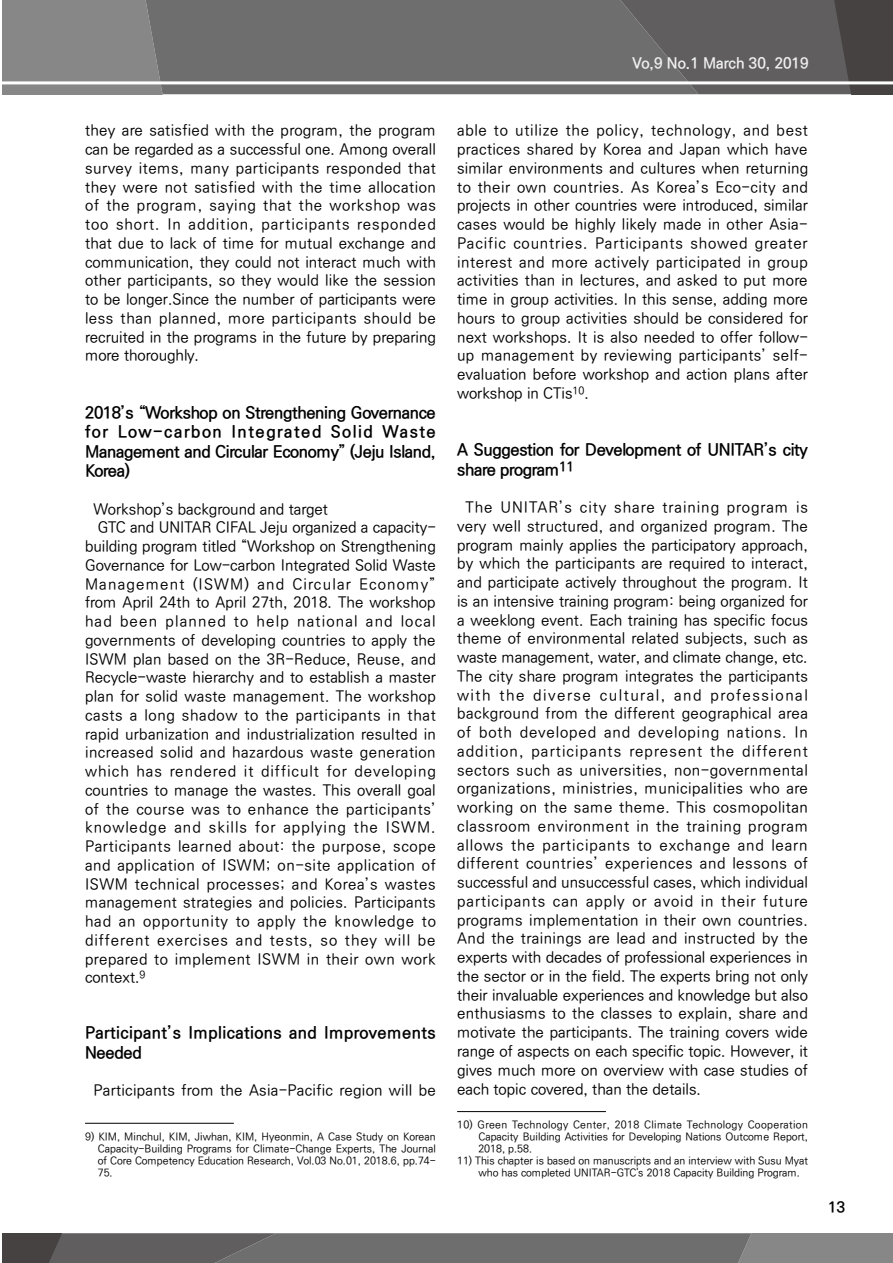
<style>
.page{position:relative;width:893px;height:1263px;background:#fff}
.page>*{position:absolute;margin:0;border:0;box-sizing:border-box;transform-origin:0 0}
.t1{font:700 16.5px/19.5px "Ko Pub Dotum";letter-spacing:-.02em;color:#000;text-align:justify}
.t2{font:700 16.5px/19.5px "Ko Pub Dotum";letter-spacing:.025em;color:#000}
.t3{font:500 15px/18.8px "Ko Pub Dotum";letter-spacing:.02em;color:#000;text-align:justify}
.t4{font:500 15px "Ko Pub Dotum";color:#000}
.t5{font:500 15px "Ko Pub Dotum";letter-spacing:.045em;color:#000}
.t6{font:500 15px "Ko Pub Dotum";letter-spacing:.065em;color:#000}
.t7{font:500 15px "Ko Pub Dotum";letter-spacing:.04em;color:#000}
.t8{font:500 15px "Ko Pub Dotum";letter-spacing:.08em;color:#000}
.t9{font:500 15px "Ko Pub Dotum";letter-spacing:.07em;color:#000}
.t10{font:500 15px "Ko Pub Dotum";letter-spacing:.055em;color:#000}
.t11{font:700 15px "Ko Pub Dotum";color:#efefef}
.t12{font:700 15px "Ko Pub Dotum";color:#000}
.t13{font:500 10.5px/12px "Ko Pub Dotum";color:#000;text-align:justify}
</style>
<div class="page">
<div style="left:2px;top:0;width:144px;height:94px;background:#878787"></div>
<div style="left:146px;top:0;width:474px;height:94px;background:#6f6e6e"></div>
<svg style="left:620px;top:0;width:273px;height:94px;background:#5e5c5c"></svg>
<hr style="left:0;top:81px;width:893px;height:3px;background:#fff">
<svg style="left:2px;top:1233px;width:891px;height:30px;background:#6e6c6c"></svg>
<hr style="left:85px;top:1123px;width:149px;height:1px;background:#000">
<hr style="left:457px;top:1111px;width:149px;height:1px;background:#000">
<p class="t11" style="left:632px;top:56px;width:177px">Vo,9 No.1 March 30, 2019</p>
<p class="t3" style="left:85px;top:122px;width:352px">they are satisfied with the program, the program can be regarded as a successful one. Among overall survey items, many participants responded that they were not satisfied with the time allocation of the program, saying that the workshop was too short. In addition, participants responded that due to lack of time for mutual exchange and communication, they could not interact much with other participants, so they would like the session to be longer.Since the number of participants were less than planned, more participants should be recruited in the programs in the future by preparing more thoroughly.</p>
<p class="t1" style="left:85px;top:403px;width:352px">2018’s “Workshop on Strengthening Governance for Low-carbon Integrated Solid Waste Management and Circular Economy” (Jeju Island, Korea)</p>
<p class="t4" style="left:94px;top:502px;width:236px">Workshop’s background and target</p>
<p class="t4" style="left:98px;top:520px;width:340px">GTC and UNITAR CIFAL Jeju organized a capacity-</p>
<p class="t4" style="left:85px;top:539px;width:352px">building program titled “Workshop on Strengthening</p>
<p class="t4" style="left:85px;top:558px;width:352px">Governance for Low-carbon Integrated Solid Waste</p>
<p class="t8" style="left:85px;top:577px;width:352px">Management (ISWM) and Circular Economy”</p>
<p class="t3" style="left:85px;top:594px;width:352px">from April 24th to April 27th, 2018. The workshop</p>
<p class="t8" style="left:85px;top:614px;width:352px">had been planned to help national and local</p>
<p class="t3" style="left:85px;top:631px;width:352px">governments of developing countries to apply the</p>
<p class="t3" style="left:85px;top:650px;width:352px">ISWM plan based on the 3R-Reduce, Reuse, and</p>
<p class="t4" style="left:85px;top:670px;width:352px">Recycle-waste hierarchy and to establish a master</p>
<p class="t3" style="left:85px;top:688px;width:352px">plan for solid waste management. The workshop</p>
<p class="t5" style="left:85px;top:708px;width:352px">casts a long shadow to the participants in that</p>
<p class="t3" style="left:85px;top:725px;width:352px">rapid urbanization and industrialization resulted in</p>
<p class="t3" style="left:85px;top:744px;width:352px">increased solid and hazardous waste generation</p>
<p class="t6" style="left:85px;top:764px;width:352px">which has rendered it difficult for developing</p>
<p class="t3" style="left:85px;top:781px;width:352px">countries to manage the wastes. This overall goal</p>
<p class="t7" style="left:85px;top:802px;width:352px">of the course was to enhance the participants’</p>
<p class="t9" style="left:85px;top:820px;width:352px">knowledge and skills for applying the ISWM.</p>
<p class="t5" style="left:85px;top:839px;width:352px">Participants learned about: the purpose, scope</p>
<p class="t3" style="left:85px;top:856px;width:352px">and application of ISWM; on-site application of</p>
<p class="t7" style="left:85px;top:877px;width:352px">ISWM technical processes; and Korea’s wastes</p>
<p class="t3" style="left:85px;top:894px;width:352px">management strategies and policies. Participants</p>
<p class="t10" style="left:85px;top:914px;width:352px">had an opportunity to apply the knowledge to</p>
<p class="t6" style="left:85px;top:933px;width:352px">different exercises and tests, so they will be</p>
<p class="t3" style="left:85px;top:950px;width:352px">prepared to implement ISWM in their own work</p>
<p class="t4" style="left:85px;top:970px;width:62px">context.<sup>9</sup></p>
<p class="t2" style="left:85px;top:1024px;width:352px">Participant’s Implications and Improvements<br>Needed</p>
<p class="t3" style="left:94px;top:1082px;width:344px">Participants from the Asia-Pacific region will be</p>
<p class="t3" style="left:457px;top:122px;width:352px">able to utilize the policy, technology, and best practices shared by Korea and Japan which have similar environments and cultures when returning to their own countries. As Korea’s Eco-city and projects in other countries were introduced, similar cases would be highly likely made in other Asia-Pacific countries. Participants showed greater interest and more actively participated in group activities than in lectures, and asked to put more time in group activities. In this sense, adding more hours to group activities should be considered for next workshops. It is also needed to offer follow&shy;up management by reviewing participants’ self&shy;evaluation before workshop and action plans after workshop in CTis<sup>10</sup>.</p>
<p class="t1" style="left:457px;top:441px;width:352px">A Suggestion for Development of UNITAR’s city share program<sup>11</sup></p>
<p class="t3" style="left:457px;top:499px;width:352px;text-indent:9px">The UNITAR’s city share training program is very well structured, and organized program. The program mainly applies the participatory approach, by which the participants are required to interact, and participate actively throughout the program. It is an intensive training program: being organized for a weeklong event. Each training has specific focus theme of environmental related subjects, such as waste management, water, and climate change, etc.<br>The city share program integrates the participants with the diverse cultural, and professional background from the different geographical area of both developed and developing nations. In addition, participants represent the different sectors such as universities, non-governmental organizations, ministries, municipalities who are working on the same theme. This cosmopolitan classroom environment in the training program allows the participants to exchange and learn different countries’ experiences and lessons of successful and unsuccessful cases, which individual participants can apply or avoid in their future programs implementation in their own countries.<br>And the trainings are lead and instructed by the experts with decades of professional experiences in the sector or in the field. The experts bring not only their invaluable experiences and knowledge but also enthusiasms to the classes to explain, share and motivate the participants. The training covers wide range of aspects on each specific topic. However, it gives much more on overview with case studies of each topic covered, than the details.</p>
<p class="t13" style="left:98px;top:1131px;width:340px;text-indent:-13px">9) KIM, Minchul, KIM, Jiwhan, KIM, Hyeonmin, A Case Study on Korean Capacity-Building Programs for Climate-Change Experts, The Journal of Core Competency Education Research, Vol.03 No.01, 2018.6, pp.74- 75.</p>
<p class="t13" style="left:478px;top:1119px;width:331px;text-indent:-21px">10) Green Technology Center, 2018 Climate Technology Cooperation Capacity Building Activities for Developing Nations Outcome Report, 2018, p.58.</p>
<p class="t13" style="left:478px;top:1155px;width:331px;text-indent:-21px">11) This chapter is based on manuscripts and an interview with Susu Myat who has completed UNITAR-GTC's 2018 Capacity Building Program.</p>
<p class="t12" style="left:828px;top:1199px;width:18px">13</p>
</div>
